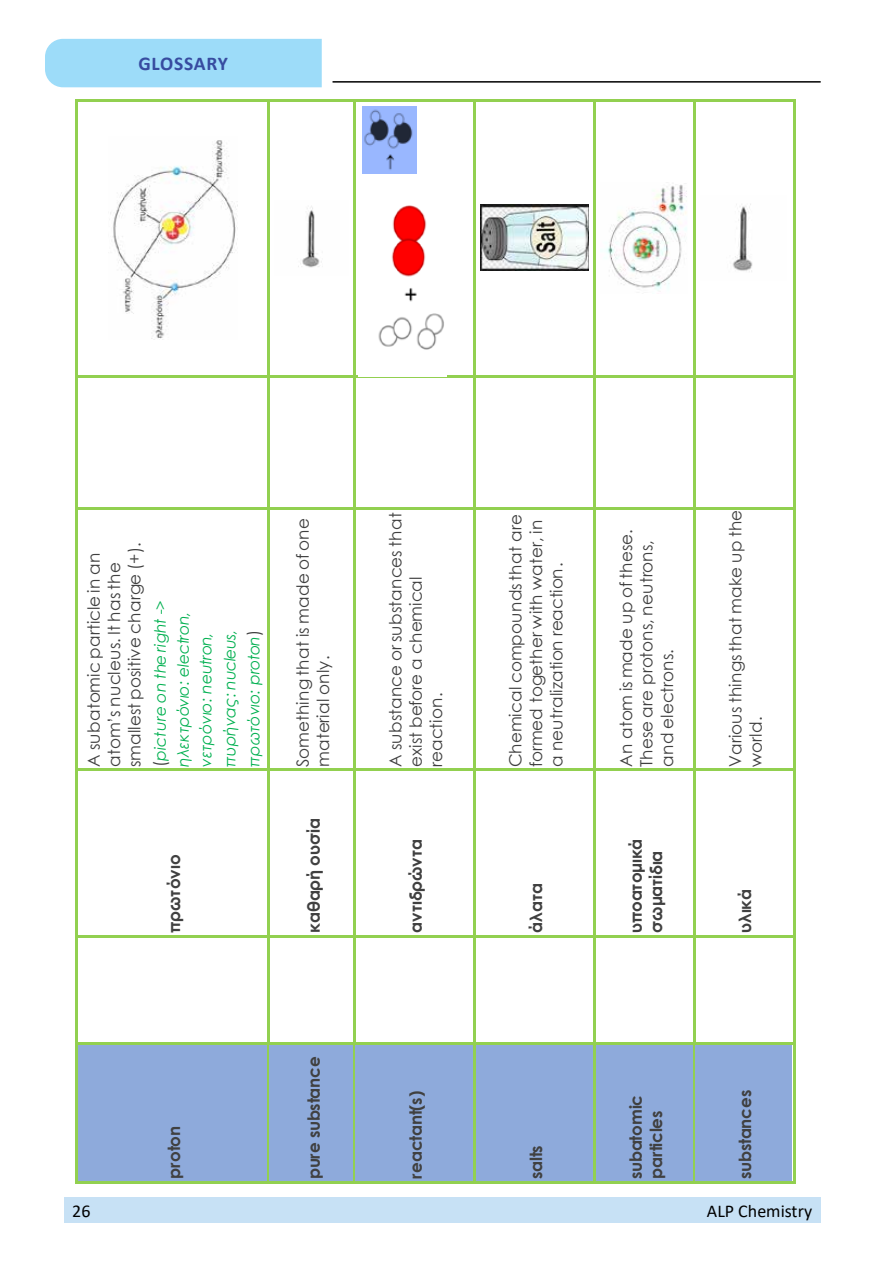
<style>
.page{position:relative;width:893px;height:1263px;background:#fff}
.page>*{position:absolute;margin:0;border:0;box-sizing:border-box;transform-origin:0 0}
.t1{font:700 19.5px "Calibri";letter-spacing:.04em;color:#374ca0}
.t2{font:18px "Calibri";color:#000}
.t3{font:16.8px/20.4px "Century Gothic";letter-spacing:.015em;color:#404040}
.t4{font:700 16.8px/20.4px "Century Gothic";letter-spacing:-.015em;color:#404040}
.t5{font:italic 15.6px/23.4px "Century Gothic";letter-spacing:-.015em;color:#00b050}
.s1{font-style:normal;font-size:16.8px;color:#404040}
</style>
<div class="page">
<div style="left:64px;top:1197px;width:757px;height:25px;background:#c7e1f5"></div>
<hr style="left:333px;top:81px;width:488px;height:2px;background:#000">
<div style="left:45px;top:39px;width:277px;height:48px;background:#9ddcf9"></div>
<div style="left:79px;top:1045px;width:188px;height:136px;background:#8eaadb"></div>
<hr style="left:76px;top:1044px;width:2px;height:137px;background:#92d050">
<hr style="left:78px;top:1044px;width:1px;height:137px;background:#8eaadb">
<hr style="left:76px;top:937px;width:2px;height:105px;background:#92d050">
<hr style="left:76px;top:770px;width:2px;height:165px;background:#92d050">
<hr style="left:76px;top:510px;width:2px;height:258px;background:#92d050">
<hr style="left:76px;top:378px;width:2px;height:129px;background:#92d050">
<hr style="left:76px;top:101px;width:2px;height:274px;background:#92d050">
<hr style="left:79px;top:1181px;width:188px;height:3px;background:#92d050">
<hr style="left:79px;top:1042px;width:188px;height:2px;background:#92d050">
<hr style="left:79px;top:935px;width:188px;height:2px;background:#92d050">
<hr style="left:79px;top:768px;width:188px;height:2px;background:#92d050">
<hr style="left:79px;top:507px;width:188px;height:3px;background:#92d050">
<hr style="left:79px;top:375px;width:188px;height:3px;background:#92d050">
<hr style="left:79px;top:99px;width:188px;height:2px;background:#92d050">
<div style="left:270px;top:1045px;width:83px;height:136px;background:#8eaadb"></div>
<hr style="left:267px;top:1044px;width:2px;height:137px;background:#92d050">
<hr style="left:269px;top:1044px;width:1px;height:137px;background:#8eaadb">
<hr style="left:267px;top:937px;width:2px;height:105px;background:#92d050">
<hr style="left:267px;top:770px;width:2px;height:165px;background:#92d050">
<hr style="left:267px;top:510px;width:2px;height:258px;background:#92d050">
<hr style="left:267px;top:378px;width:2px;height:129px;background:#92d050">
<hr style="left:267px;top:101px;width:2px;height:274px;background:#92d050">
<hr style="left:270px;top:1181px;width:83px;height:3px;background:#92d050">
<hr style="left:270px;top:1042px;width:83px;height:2px;background:#92d050">
<hr style="left:270px;top:935px;width:83px;height:2px;background:#92d050">
<hr style="left:270px;top:768px;width:83px;height:2px;background:#92d050">
<hr style="left:270px;top:507px;width:83px;height:3px;background:#92d050">
<hr style="left:270px;top:375px;width:83px;height:3px;background:#92d050">
<hr style="left:270px;top:99px;width:83px;height:2px;background:#92d050">
<div style="left:357px;top:1045px;width:116px;height:136px;background:#8eaadb"></div>
<svg style="left:353px;top:1181px;width:4px;height:3px"></svg>
<hr style="left:353px;top:1044px;width:3px;height:137px;background:#92d050">
<hr style="left:356px;top:1044px;width:1px;height:137px;background:#8eaadb">
<hr style="left:353px;top:937px;width:3px;height:105px;background:#92d050">
<hr style="left:353px;top:770px;width:3px;height:165px;background:#92d050">
<hr style="left:353px;top:510px;width:3px;height:258px;background:#92d050">
<svg style="left:353px;top:507px;width:4px;height:3px"></svg>
<hr style="left:353px;top:378px;width:3px;height:129px;background:#92d050">
<svg style="left:353px;top:375px;width:4px;height:3px"></svg>
<hr style="left:353px;top:101px;width:3px;height:274px;background:#92d050">
<hr style="left:357px;top:1181px;width:116px;height:3px;background:#92d050">
<hr style="left:357px;top:1042px;width:116px;height:2px;background:#92d050">
<hr style="left:357px;top:935px;width:116px;height:2px;background:#92d050">
<hr style="left:357px;top:768px;width:116px;height:2px;background:#92d050">
<hr style="left:357px;top:507px;width:116px;height:3px;background:#92d050">
<hr style="left:357px;top:375px;width:116px;height:3px;background:#92d050">
<hr style="left:357px;top:99px;width:116px;height:2px;background:#92d050">
<div style="left:477px;top:1045px;width:117px;height:136px;background:#8eaadb"></div>
<svg style="left:473px;top:1181px;width:4px;height:3px"></svg>
<hr style="left:473px;top:1044px;width:3px;height:137px;background:#92d050">
<hr style="left:476px;top:1044px;width:1px;height:137px;background:#8eaadb">
<hr style="left:473px;top:937px;width:3px;height:105px;background:#92d050">
<hr style="left:473px;top:770px;width:3px;height:165px;background:#92d050">
<hr style="left:473px;top:510px;width:3px;height:258px;background:#92d050">
<svg style="left:473px;top:507px;width:4px;height:3px"></svg>
<hr style="left:473px;top:378px;width:3px;height:129px;background:#92d050">
<svg style="left:473px;top:375px;width:4px;height:3px"></svg>
<hr style="left:473px;top:101px;width:3px;height:274px;background:#92d050">
<hr style="left:477px;top:1181px;width:117px;height:3px;background:#92d050">
<hr style="left:477px;top:1042px;width:117px;height:2px;background:#92d050">
<hr style="left:477px;top:935px;width:117px;height:2px;background:#92d050">
<hr style="left:477px;top:768px;width:117px;height:2px;background:#92d050">
<hr style="left:477px;top:507px;width:117px;height:3px;background:#92d050">
<hr style="left:477px;top:375px;width:117px;height:3px;background:#92d050">
<hr style="left:477px;top:99px;width:117px;height:2px;background:#92d050">
<div style="left:597px;top:1045px;width:96px;height:136px;background:#8eaadb"></div>
<hr style="left:594px;top:1044px;width:2px;height:137px;background:#92d050">
<hr style="left:596px;top:1044px;width:1px;height:137px;background:#8eaadb">
<hr style="left:594px;top:937px;width:2px;height:105px;background:#92d050">
<hr style="left:594px;top:770px;width:2px;height:165px;background:#92d050">
<hr style="left:594px;top:510px;width:2px;height:258px;background:#92d050">
<hr style="left:594px;top:378px;width:2px;height:129px;background:#92d050">
<hr style="left:594px;top:101px;width:2px;height:274px;background:#92d050">
<hr style="left:597px;top:1181px;width:96px;height:3px;background:#92d050">
<hr style="left:597px;top:1042px;width:96px;height:2px;background:#92d050">
<hr style="left:597px;top:935px;width:96px;height:2px;background:#92d050">
<hr style="left:597px;top:768px;width:96px;height:2px;background:#92d050">
<hr style="left:597px;top:507px;width:96px;height:3px;background:#92d050">
<hr style="left:597px;top:375px;width:96px;height:3px;background:#92d050">
<hr style="left:597px;top:99px;width:96px;height:2px;background:#92d050">
<div style="left:697px;top:1045px;width:95px;height:136px;background:#8eaadb"></div>
<svg style="left:693px;top:1181px;width:4px;height:3px"></svg>
<hr style="left:693px;top:1044px;width:3px;height:137px;background:#92d050">
<hr style="left:696px;top:1044px;width:1px;height:137px;background:#8eaadb">
<hr style="left:693px;top:937px;width:3px;height:105px;background:#92d050">
<hr style="left:693px;top:770px;width:3px;height:165px;background:#92d050">
<hr style="left:693px;top:510px;width:3px;height:258px;background:#92d050">
<svg style="left:693px;top:507px;width:4px;height:3px"></svg>
<hr style="left:693px;top:378px;width:3px;height:129px;background:#92d050">
<svg style="left:693px;top:375px;width:4px;height:3px"></svg>
<hr style="left:693px;top:101px;width:3px;height:274px;background:#92d050">
<hr style="left:697px;top:1181px;width:96px;height:3px;background:#92d050">
<hr style="left:793px;top:1044px;width:3px;height:137px;background:#92d050">
<hr style="left:697px;top:1042px;width:96px;height:2px;background:#92d050">
<hr style="left:793px;top:937px;width:3px;height:105px;background:#92d050">
<hr style="left:697px;top:935px;width:96px;height:2px;background:#92d050">
<hr style="left:793px;top:770px;width:3px;height:165px;background:#92d050">
<hr style="left:697px;top:768px;width:96px;height:2px;background:#92d050">
<hr style="left:793px;top:510px;width:3px;height:258px;background:#92d050">
<hr style="left:697px;top:507px;width:96px;height:3px;background:#92d050">
<hr style="left:793px;top:378px;width:3px;height:129px;background:#92d050">
<hr style="left:697px;top:375px;width:96px;height:3px;background:#92d050">
<hr style="left:793px;top:101px;width:3px;height:274px;background:#92d050">
<hr style="left:697px;top:99px;width:96px;height:2px;background:#92d050">
<img style="left:110px;top:140px;width:127px;height:199px">
<img style="left:298px;top:206px;width:24px;height:62px">
<img style="left:363px;top:107px;width:54px;height:67px">
<img style="left:480px;top:205px;width:108px;height:66px">
<img style="left:605px;top:183px;width:82px;height:108px">
<img style="left:732px;top:204px;width:21px;height:68px">
<img style="left:358px;top:205px;width:88px;height:171px">
<p class="t1" style="left:138px;top:49px;width:91px">GLOSSARY</p>
<p class="t3" style="left:83px;top:767px;width:226px;rotate:-90deg">A subatomic particle in an atom’s nucleus. It has the smallest positive charge (+).</p>
<p class="t5" style="left:148px;top:767px;width:168px;rotate:-90deg"><span class="s1">(</span>picture on the right -&gt; ηλεκτρόνιο: electron, νετρόνιο: neutron, πυρήνας: nucleus, πρωτόνιο: proton<span class="s1">)</span></p>
<p class="t4" style="left:163px;top:933px;width:79px;rotate:-90deg">πρωτόνιο</p>
<p class="t3" style="left:292px;top:767px;width:250px;rotate:-90deg">Something that is made of one material only.</p>
<p class="t4" style="left:303px;top:933px;width:116px;rotate:-90deg">καθαρή ουσία</p>
<p class="t4" style="left:163px;top:1179px;width:55px;rotate:-90deg">proton</p>
<p class="t4" style="left:303px;top:1179px;width:124px;rotate:-90deg">pure substance</p>
<p class="t3" style="left:385px;top:767px;width:256px;rotate:-90deg">A substance or substances that exist before a chemical reaction.</p>
<p class="t4" style="left:405px;top:933px;width:95px;rotate:-90deg">αντιδρώντα</p>
<p class="t4" style="left:405px;top:1179px;width:89px;rotate:-90deg">reactant(s)</p>
<p class="t3" style="left:505px;top:767px;width:254px;rotate:-90deg">Chemical compounds that are formed together with water, in a neutralization reaction.</p>
<p class="t4" style="left:525px;top:933px;width:51px;rotate:-90deg">άλατα</p>
<p class="t3" style="left:616px;top:767px;width:239px;rotate:-90deg">An atom is made up of these.<br>These are protons, neutrons, and electrons.</p>
<p class="t4" style="left:625px;top:933px;width:95px;rotate:-90deg">υποατομικά σωματίδια</p>
<p class="t3" style="left:725px;top:767px;width:258px;rotate:-90deg">Various things that make up the world.</p>
<p class="t4" style="left:734px;top:933px;width:45px;rotate:-90deg">υλικά</p>
<p class="t4" style="left:525px;top:1179px;width:35px;rotate:-90deg">salts</p>
<p class="t4" style="left:625px;top:1179px;width:85px;rotate:-90deg">subatomic particles</p>
<p class="t4" style="left:734px;top:1179px;width:90px;rotate:-90deg">substances</p>
<p class="t2" style="left:72px;top:1198px;width:20px">26</p>
<p class="t2" style="left:707px;top:1198px;width:107px">ALP Chemistry</p>
</div>
